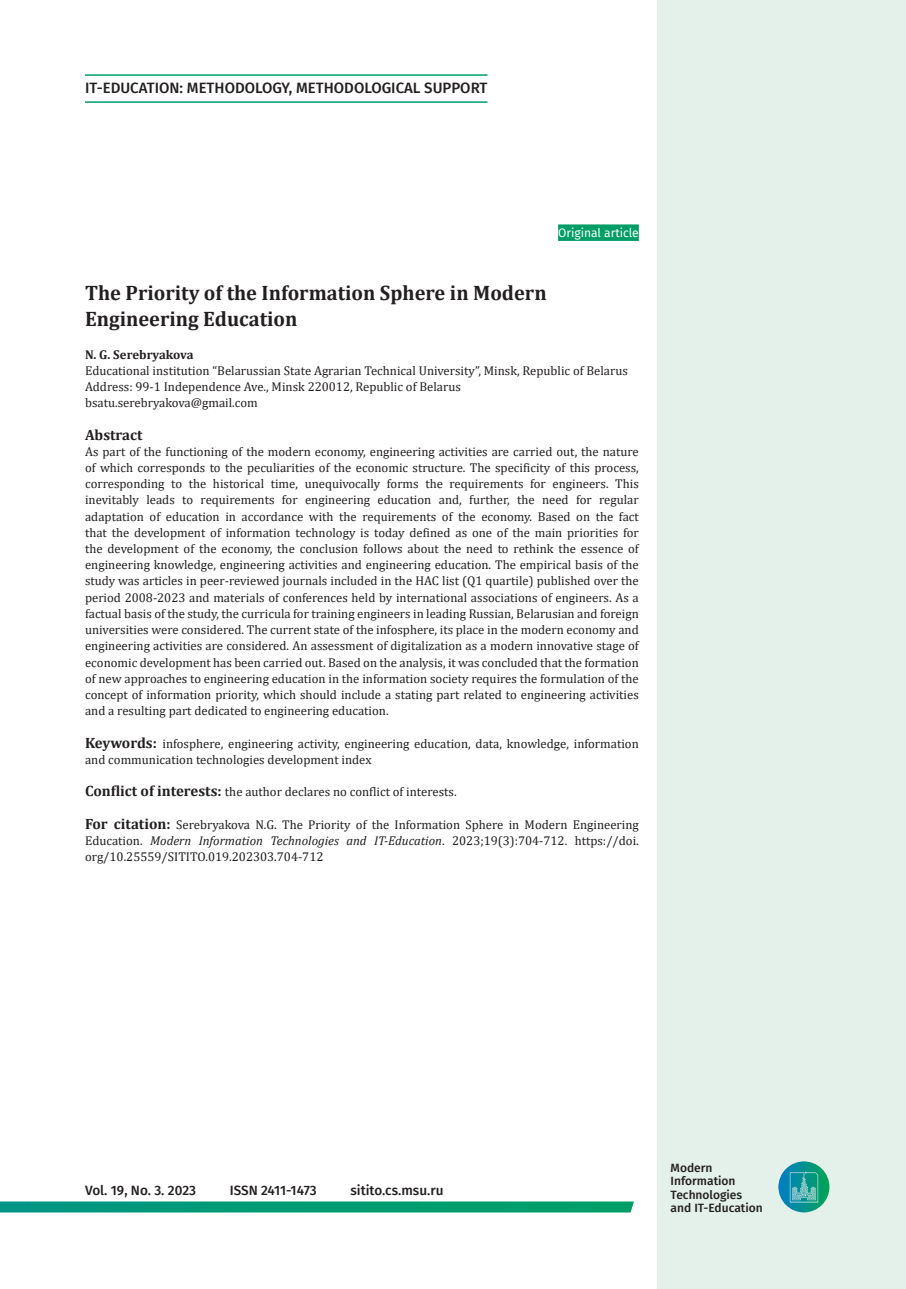
<style>
.page{position:relative;width:906px;height:1289px;background:#fff}
.page>*{position:absolute;margin:0;border:0;box-sizing:border-box;transform-origin:0 0}
.t1{font:700 21px/25.2px "Cambria";color:#231f20}
.t2{font:500 15px "Fira Sans";color:#231f20}
.t3{font:700 15px "Cambria";color:#231f20}
.t4{font:500 13.5px "Fira Sans";color:#231f20}
.t5{font:12.75px/16.2px "Cambria";color:#231f20}
.t6{font:700 12.75px "Cambria";color:#231f20}
.t7{font:500 12px/13.5px "Fira Sans";color:#231f20}
.t8{font:12px "Fira Sans";color:#fff}
.s1{font-weight:700;font-size:15px}
.s2{font-style:italic}
</style>
<div class="page">
<div style="left:657px;top:0;width:249px;height:1288px;background:#e3f1ea"></div>
<img style="left:778px;top:1161px;width:51px;height:51px;border-radius:26px">
<svg style="left:0;top:1201px;width:634px;height:11px;background:#0b9f79"></svg>
<hr style="left:85px;top:74px;width:402px;height:2px;background:#009e67">
<hr style="left:85px;top:101px;width:402px;height:2px;background:#009e67">
<div style="left:558px;top:224px;width:81px;height:17px;background:#009e67"></div>
<p class="t2" style="left:85px;top:76px;width:404px">IT-EDUCATION: METHODOLOGY, METHODOLOGICAL SUPPORT</p>
<p class="t8" style="left:558px;top:223px;width:82px">Original article</p>
<h1 class="t1" style="left:85px;top:280px;width:463px">The Priority of the Information Sphere in Modern<br>Engineering Education</h1>
<p class="t6" style="left:85px;top:345px;width:110px">N. G. Serebryakova</p>
<p class="t5" style="left:85px;top:362px;width:544px">Educational institution “Belarussian State Agrarian Technical University”, Minsk, Republic of Belarus<br>Address: 99-1 Independence Ave., Minsk 220012, Republic of Belarus bsatu.serebryakova@gmail.com</p>
<p class="t3" style="left:85px;top:424px;width:59px">Abstract</p>
<p class="t5" style="left:85px;top:443px;width:555px;text-align:justify">As part of the functioning of the modern economy, engineering activities are carried out, the nature of which corresponds to the peculiarities of the economic structure. The specificity of this process, corresponding to the historical time, unequivocally forms the requirements for engineers. This inevitably leads to requirements for engineering education and, further, the need for regular adaptation of education in accordance with the requirements of the economy. Based on the fact that the development of information technology is today defined as one of the main priorities for the development of the economy, the conclusion follows about the need to rethink the essence of engineering knowledge, engineering activities and engineering education. The empirical basis of the study was articles in peer-reviewed journals included in the HAC list (Q1 quartile) published over the period 2008-2023 and materials of conferences held by international associations of engineers. As a factual basis of the study, the curricula for training engineers in leading Russian, Belarusian and foreign universities were considered. The current state of the infosphere, its place in the modern economy and engineering activities are considered. An assessment of digitalization as a modern innovative stage of economic development has been carried out. Based on the analysis, it was concluded that the formation of new approaches to engineering education in the information society requires the formulation of the concept of information priority, which should include a stating part related to engineering activities and a resulting part dedicated to engineering education.</p>
<p class="t5" style="left:85px;top:735px;width:555px"><span class="s1">Keywords:</span> infosphere, engineering activity, engineering education, data, knowledge, information and communication technologies development index</p>
<p class="t5" style="left:85px;top:783px;width:373px"><span class="s1">Conflict of interests:</span> the author declares no conflict of interests.</p>
<p class="t5" style="left:85px;top:816px;width:555px;text-align:justify"><span class="s1">For citation:</span> Serebryakova N.G. The Priority of the Information Sphere in Modern Engineering Education. <span class="s2">Modern Information Technologies and IT-Education</span>. 2023;19(3):704-712. https://doi. org/10.25559/SITITO.019.202303.704-712</p>
<p class="t4" style="left:85px;top:1179px;width:112px">Vol. 19, No. 3. 2023</p>
<p class="t4" style="left:230px;top:1179px;width:88px">ISSN 2411-1473</p>
<p class="t4" style="left:350px;top:1179px;width:94px">sitito.cs.msu.ru</p>
<p class="t7" style="left:670px;top:1160px;width:94px">Modern<br>Information<br>Technologies and IT-Education</p>
</div>
